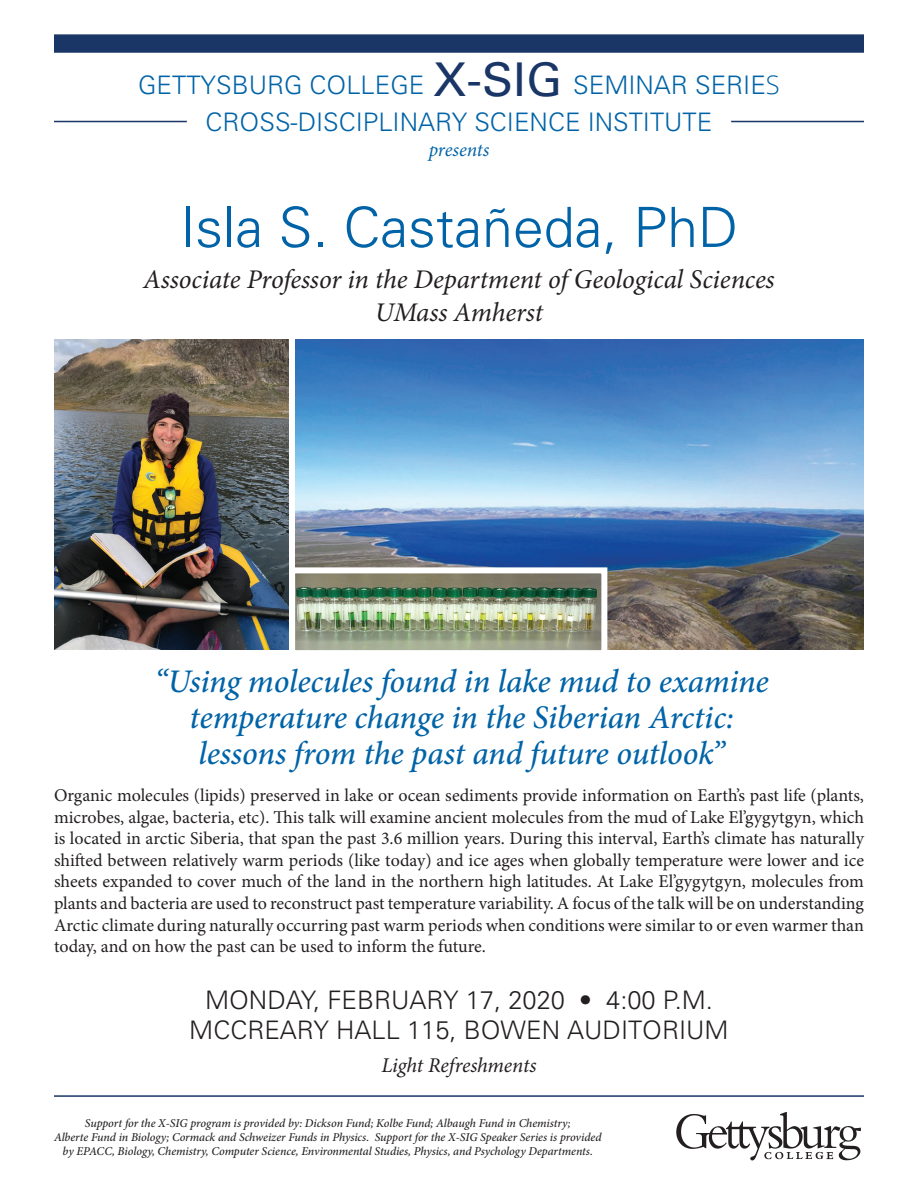
<style>
.page{position:relative;width:918px;height:1188px;background:#fff}
.page>*{position:absolute;margin:0;border:0;box-sizing:border-box;transform-origin:0 0}
.t1{font:300 55.5px "Univers";color:#0163a7}
.t2{font:italic 500 33px/36px "Minion Pro";letter-spacing:-.01em;color:#0163a7;text-align:center}
.t3{font:italic 27px/32.4px "Minion Pro";letter-spacing:-.005em;color:#231f20;text-align:center}
.t4{font:300 25.5px/36.9px "Univers";color:#0163a7}
.t5{font:300 25.5px/30.6px "Univers";color:#231f20;text-align:center}
.t6{font:italic 21px "Minion Pro";letter-spacing:-.01em;color:#231f20}
.t7{font:italic 19.5px "Minion Pro";letter-spacing:-.01em;color:#0163a7}
.t8{font:18px/21.6px "Minion Pro";letter-spacing:-.005em;color:#231f20;text-align:justify}
.t9{font:italic 500 12px/14.4px "Minion Pro";letter-spacing:-.005em;color:#231f20;text-align:center}
.s1{font-family:"Univers LT Std";font-weight:400;font-size:46.5px;color:#193667}
.s2{font-family:"Open Sans"}
</style>
<div class="page">
<div style="left:54px;top:34px;width:810px;height:19px;background:#193667;border:2px solid #193667"></div>
<hr style="left:54px;top:121px;width:133px;height:1px;background:#193667">
<hr style="left:731px;top:121px;width:133px;height:1px;background:#193667">
<hr style="left:54px;top:1095px;width:810px;height:2px;background:#193667">
<img style="left:676px;top:1112px;width:185px;height:49px">
<img style="left:296px;top:339px;width:568px;height:310px">
<img style="left:54px;top:339px;width:234px;height:310px">
<img style="left:296px;top:574px;width:304px;height:75px">
<div style="left:289px;top:567px;width:318px;height:89px;border:6px solid #fff"></div>
<h3 class="t4" style="left:206px;top:66px;width:576px;text-indent:-67px">GETTYSBURG COLLEG E <span class="s1">X-SIG</span> SEMI NAR SERI E<span class="s2">s<br></span>CROSS-DISCIP</h3>
<h3 class="t4" style="left:378px;top:103px;width:335px">LI NARY SCI ENCE INSTITUTE</h3>
<p class="t7" style="left:429px;top:137px;width:62px">presents</p>
<h1 class="t1" style="left:180px;top:194px;width:560px">ISLA S. CASTAÑEDA, PHD</h1>
<h3 class="t3" style="left:143px;top:263px;width:633px">Associate Professor in the Department of Geological Sciences<br>UMass Amherst</h3>
<h2 class="t2" style="left:155px;top:664px;width:616px">“Using molecules found in lake mud to examine temperature change in the Siberian Arctic: lessons from the past and future outlook”</h2>
<p class="t8" style="left:54px;top:784px;width:812px">Organic molecules (lipids) preserved in lake or ocean sediments provide information on Earth’s past life (plants, microbes, algae, bacteria, etc). This talk will examine ancient molecules from the mud of Lake El’gygytgyn, which is located in arctic Siberia, that span the past 3.6 million years. During this interval, Earth’s climate has naturally shifted between relatively warm periods (like today) and ice ages when globally temperature were lower and ice sheets expanded to cover much of the land in the northern high latitudes. At Lake El’gygytgyn, molecules from plants and bacteria are used to reconstruct past temperature variability. A focus of the talk will be on understanding Arctic climate during naturally occurring past warm periods when conditions were similar to or even warmer than today, and on how the past can be used to inform the future.</p>
<h3 class="t5" style="left:189px;top:984px;width:536px">MONDAY, FEBRUARY 17, 2020 • 4:00 P.M .<br>MCCREARY HALL 115, BOWEN AUDITORI UM</h3>
<p class="t6" style="left:381px;top:1050px;width:157px">Light Refreshments</p>
<p class="t9" style="left:54px;top:1115px;width:549px">Support for the X-SIG program is provided by: Dickson Fund; Kolbe Fund; Albaugh Fund in Chemistry;<br>Alberte Fund in Biology; Cormack and Schweizer Funds in Physics. Support for the X-SIG Speaker Series is provided by EPACC, Biology, Chemistry, Computer Science, Environmental Studies, Physics, and Psychology Departments.</p>
</div>
